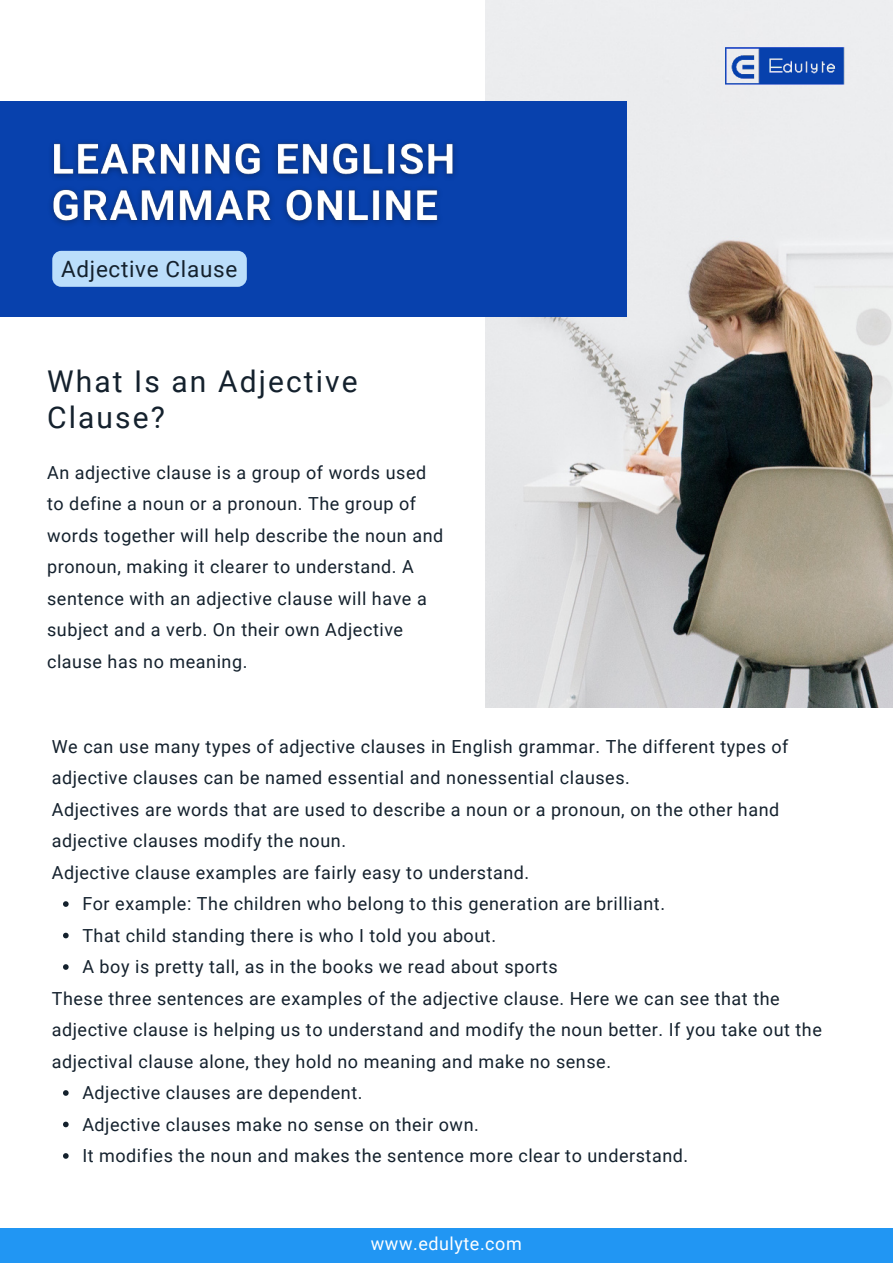
<style>
.page{position:relative;width:893px;height:1264px;background:#fff}
.page>*{position:absolute;margin:0;border:0;box-sizing:border-box;transform-origin:0 0}
.t1{font:30px/36px "Roboto";letter-spacing:.07em;color:#14212d}
.t2{font:22.5px "Roboto";letter-spacing:.03em;color:#14212d}
.t3{font:18px/31.5px "Roboto";letter-spacing:.03em;color:#14212d}
.t4{font:18px "Roboto";letter-spacing:.03em;color:#fff}
</style>
<div class="page">
<img style="left:485px;top:0;width:407px;height:707px">
<div style="left:0;top:101px;width:626px;height:215px;background:#0841ad"></div>
<img style="left:717px;top:40px;width:133px;height:51px">
<div style="left:0;top:1227px;width:892px;height:35px;background:#2196f3"></div>
<img style="left:51px;top:142px;width:405px;height:83px">
<div style="left:52px;top:251px;width:195px;height:36px;background:#bbdefb;border-radius:9px"></div>
<svg style="left:63px;top:901px;width:6px;height:5px"></svg>
<svg style="left:63px;top:932px;width:6px;height:6px"></svg>
<svg style="left:63px;top:964px;width:6px;height:5px"></svg>
<svg style="left:63px;top:1090px;width:6px;height:5px"></svg>
<svg style="left:63px;top:1121px;width:6px;height:6px"></svg>
<svg style="left:63px;top:1153px;width:6px;height:5px"></svg>
<p class="t2" style="left:61px;top:253px;width:177px">Adjective Clause</p>
<h1 class="t1" style="left:47px;top:362px;width:312px">What Is an Adjective<br>Clause?</h1>
<p class="t3" style="left:47px;top:456px;width:397px">An adjective clause is a group of words used to define a noun or a pronoun. The group of words together will help describe the noun and pronoun, making it clearer to understand. A sentence with an adjective clause will have a subject and a verb. On their own Adjective clause has no meaning.</p>
<p class="t3" style="left:52px;top:730px;width:738px">We can use many types of adjective clauses in English grammar. The different types of adjective clauses can be named essential and nonessential clauses.<br>Adjectives are words that are used to describe a noun or a pronoun, on the other hand adjective clauses modify the noun.<br>Adjective clause examples are fairly easy to understand.</p>
<p class="t3" style="left:82px;top:887px;width:584px">For example: The children who belong to this generation are brilliant.<br>That child standing there is who I told you about.<br>A boy is pretty tall, as in the books we read about sports</p>
<p class="t3" style="left:52px;top:981px;width:771px">These three sentences are examples of the adjective clause. Here we can see that the adjective clause is helping us to understand and modify the noun better. If you take out the adjectival clause alone, they hold no meaning and make no sense.</p>
<p class="t3" style="left:82px;top:1076px;width:607px">Adjective clauses are dependent.<br>Adjective clauses make no sense on their own.<br>It modifies the noun and makes the sentence more clear to understand.</p>
<p class="t4" style="left:371px;top:1230px;width:152px">www.edulyte.com</p>
</div>
